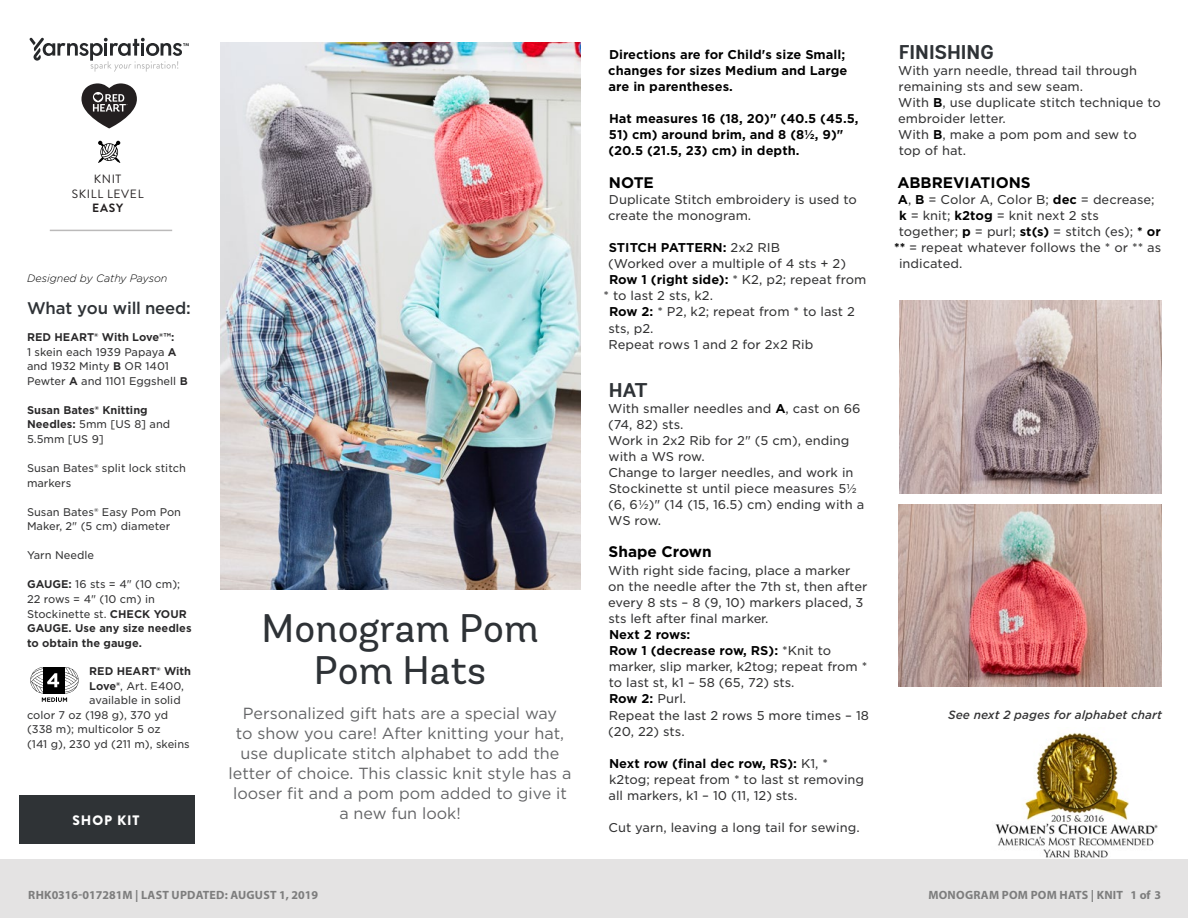
<style>
.page{position:relative;width:1188px;height:918px;background:#fff}
.page>*{position:absolute;margin:0;border:0;box-sizing:border-box;transform-origin:0 0}
.t1{font:39.9px/42.2px "Andes Rounded";color:#2e3236;text-align:center}
.t2{font:700 19.95px "Andes Rounded";color:#2e3236}
.t3{font:500 16.8px "Gotham";color:#58595b}
.t4{font:500 16.8px "Gotham";letter-spacing:-.01em;color:#2e3236}
.t5{font:16.05px/20px "Gotham";color:#636466;text-align:center}
.t6{font:700 15.3px "Gotham";color:#000}
.t7{font:900 13.65px "Brandon Grotesque";letter-spacing:.065em;color:#fff}
.t8{font:12.3px/16px "Gotham S Sm";color:#333334}
.t9{font:700 12.3px/16px "Gotham S Sm";color:#000}
.t10{font:700 12px "Myriad Pro";letter-spacing:.02em;color:#7d7d7d}
.Skill_Level{font:12px "Brandon Grotesque";letter-spacing:.055em;color:#231f20}
.Skill_Level-2{font:700 12px "Brandon Grotesque";color:#231f20}
.t11{font:italic 500 11.55px "Gotham S Sm";color:#333334}
.t12{font:10.8px/14.5px "Gotham S Sm";color:#333334}
.t13{font:700 10.8px/14.5px "Gotham S Sm";color:#292829}
.t14{font:italic 300 10.8px "Gotham Rounded";color:#000}
.s1{font-weight:700;color:#292829}
.s2{font-weight:400;color:#333334}
.s3{font-weight:700;color:#e31837}
.s4{font-weight:400;color:#2e2e2f}
.s5{font-weight:700;color:#000}
.s6{color:#2e2e2f}
</style>
<div class="page">
<svg style="left:30px;top:667px;width:49px;height:35px"></svg>
<img style="left:221px;top:43px;width:360px;height:547px">
<img style="left:988px;top:732px;width:174px;height:128px">
<img style="left:899px;top:300px;width:263px;height:193px">
<img style="left:899px;top:505px;width:263px;height:181px">
<div style="left:0;top:860px;width:1188px;height:58px;background:#e4e3e3"></div>
<svg style="left:98px;top:141px;width:22px;height:22px"></svg>
<svg style="left:30px;top:38px;width:159px;height:34px"></svg>
<svg style="left:81px;top:83px;width:56px;height:45px"></svg>
<hr style="left:50px;top:230px;width:122px;height:1px;background:#bbbaba">
<div style="left:19px;top:795px;width:175px;height:48px;background:#2f3336"></div>
<p class="Skill_Level" style="left:94px;top:171px;width:29px">KNIT</p>
<p class="Skill_Level" style="left:72px;top:185px;width:73px">SKILL LEVEL</p>
<p class="Skill_Level-2" style="left:92px;top:200px;width:33px">EASY</p>
<p class="t14" style="left:27px;top:271px;width:142px">Designed by Cathy Payson</p>
<p class="t4" style="left:27px;top:297px;width:165px">What you will need:</p>
<p class="t12" style="left:27px;top:330px;width:162px"><span class="s1">RED HEART® With Love®™:<br></span>1 skein each 1939 Papaya <span class="s1">A </span>and 1932 Minty <span class="s1">B</span> OR 1401<br>Pewter <span class="s1">A</span> and 1101 Eggshell <span class="s1">B</span></p>
<p class="t13" style="left:27px;top:402px;width:145px">Susan Bates® Knitting<br>Needles: <span class="s2">5mm [US 8] and<br>5.5mm [US 9]</span></p>
<p class="t12" style="left:27px;top:461px;width:160px">Susan Bates® split lock stitch markers</p>
<p class="t12" style="left:27px;top:504px;width:156px">Susan Bates® Easy Pom Pon<br>Maker, 2" (5 cm) diameter</p>
<p class="t12" style="left:27px;top:548px;width:69px">Yarn Needle</p>
<p class="t13" style="left:27px;top:577px;width:166px">GAUGE: <span class="s2">16 sts = 4" (10 cm);<br>22 rows = 4" (10 cm) in<br>Stockinette st.</span> CHECK YOUR<br>GAUGE. Use any size needles to obtain the gauge.</p>
<p class="t13" style="left:89px;top:664px;width:103px">RED HEART® With</p>
<p class="t12" style="left:89px;top:678px;width:96px"><span class="s1">Love®</span>, Art. E400,</p>
<p class="t12" style="left:89px;top:693px;width:93px">available in solid</p>
<p class="t12" style="left:27px;top:707px;width:143px">color 7 oz (198 g), 370 yd</p>
<p class="t12" style="left:27px;top:722px;width:135px">(338 m); multicolor 5 oz</p>
<p class="t12" style="left:27px;top:736px;width:164px">(141 g), 230 yd (211 m), skeins</p>
<p class="t7" style="left:72px;top:810px;width:69px">SHOP KIT</p>
<p class="t1" style="left:262px;top:607px;width:278px">Monogram Pom<br>Pom Hats</p>
<p class="t5" style="left:229px;top:703px;width:344px">Personalized gift hats are a special way<br>to show you care! After knitting your hat, use duplicate stitch alphabet to add the letter of choice. This classic knit style has a looser fit and a pom pom added to give it a new fun look!</p>
<p class="t3" style="left:27px;top:880px;width:375px">Find more ideas &amp; inspiration: <span class="s3">redheart.com</span></p>
<p class="t10" style="left:28px;top:887px;width:291px">RHK0316-017281M | LAST UPDATED: AUGUST 1, 2019</p>
<p class="t9" style="left:608px;top:46px;width:241px">Directions are for Child's size Small; changes for sizes Medium and Large are in parentheses.</p>
<p class="t9" style="left:609px;top:111px;width:251px">Hat measures 16 (18, 20)" (40.5 (45.5,</p>
<p class="t9" style="left:608px;top:127px;width:237px">51) cm) around brim, and 8 (8½, 9)" (20.5 (21.5, 23) cm) in depth.</p>
<p class="t6" style="left:609px;top:172px;width:47px">NOTE</p>
<p class="t8" style="left:608px;top:191px;width:250px">Duplicate Stitch embroidery is used to create the monogram.</p>
<p class="t9" style="left:609px;top:239px;width:173px">STITCH PATTERN: <span class="s2">2x2 RIB</span></p>
<p class="t8" style="left:608px;top:255px;width:239px">(Worked over a multiple of 4 sts + 2)</p>
<p class="t9" style="left:609px;top:272px;width:259px">Row 1 (right side): <span class="s2">*</span> <span class="s4">K</span><span class="s2">2, p2; repeat from</span></p>
<p class="t8" style="left:604px;top:287px;width:111px">* to last 2 sts, k2.</p>
<p class="t8" style="left:609px;top:304px;width:247px"><span class="s5">Row 2:</span> * P2, k2; repeat from * to last 2</p>
<p class="t8" style="left:608px;top:320px;width:47px">sts, p2.</p>
<p class="t8" style="left:608px;top:336px;width:207px">Repeat rows 1 and 2 for 2x2 Rib</p>
<p class="t2" style="left:609px;top:377px;width:40px">HAT</p>
<p class="t8" style="left:608px;top:400px;width:258px">With smaller needles and <span class="s5">A</span>, cast on 66 (74, 82) sts.<br>Work in 2x2 Rib for 2" (5 cm), ending with a WS row.<br>Change to larger needles, and work in<br>Stockinette st until piece measures 5½ (6, 6½)" (14 (15, 16.5) cm) ending with a<br>WS row.</p>
<p class="t6" style="left:609px;top:542px;width:105px">Shape Crown</p>
<p class="t8" style="left:608px;top:562px;width:262px">With right side facing, place a marker on the needle after the 7th st, then after every 8 sts – 8 (9, 10) markers placed, 3 sts left after final marker.<br><span class="s5">Next 2 rows:<br>Row 1 (decrease row, RS):</span> *<span class="s6">K</span>nit to marker, slip marker, k2tog; repeat from * to last st, k1 – 58 (65, 72) sts.<br><span class="s5">Row 2:</span> Purl.<br>Repeat the last 2 rows 5 more times – 18 (20, 22) sts.</p>
<p class="t8" style="left:609px;top:755px;width:257px"><span class="s5">Next row (final dec row, RS):</span> <span class="s6">K</span>1, * k2tog; repeat from * to last st removing all markers, k1 – 10 (11, 12) sts.</p>
<p class="t8" style="left:608px;top:819px;width:253px">Cut yarn, leaving a long tail for sewing.</p>
<p class="t2" style="left:899px;top:40px;width:96px">FINISHING</p>
<p class="t8" style="left:898px;top:62px;width:264px">With yarn needle, thread tail through remaining sts and sew seam.<br>With <span class="s5">B</span>, use duplicate stitch technique to embroider letter.<br>With <span class="s5">B</span>, make a pom pom and sew to top of hat.</p>
<p class="t6" style="left:897px;top:172px;width:135px">ABBREVIATIONS</p>
<p class="t8" style="left:898px;top:191px;width:258px"><span class="s5">A</span>, <span class="s5">B</span> = Color A, Color B; <span class="s5">dec</span> = decrease;</p>
<p class="t8" style="left:899px;top:207px;width:201px"><span class="s5">k</span> = knit; <span class="s5">k2tog</span> = knit next 2 sts</p>
<p class="t8" style="left:899px;top:223px;width:264px">together; <span class="s5">p</span> = purl; <span class="s5">st(s)</span> = stitch (es); <span class="s5">* or</span></p>
<p class="t8" style="left:894px;top:239px;width:269px"><span class="s5">**</span> = repeat whatever follows the * or ** as</p>
<p class="t8" style="left:899px;top:255px;width:65px">indicated.</p>
<p class="t11" style="left:948px;top:706px;width:215px">See next 2 pages for alphabet chart</p>
<p class="t10" style="left:928px;top:887px;width:234px">MONOGRAM POM POM HATS | KNIT 1 of 3</p>
</div>
